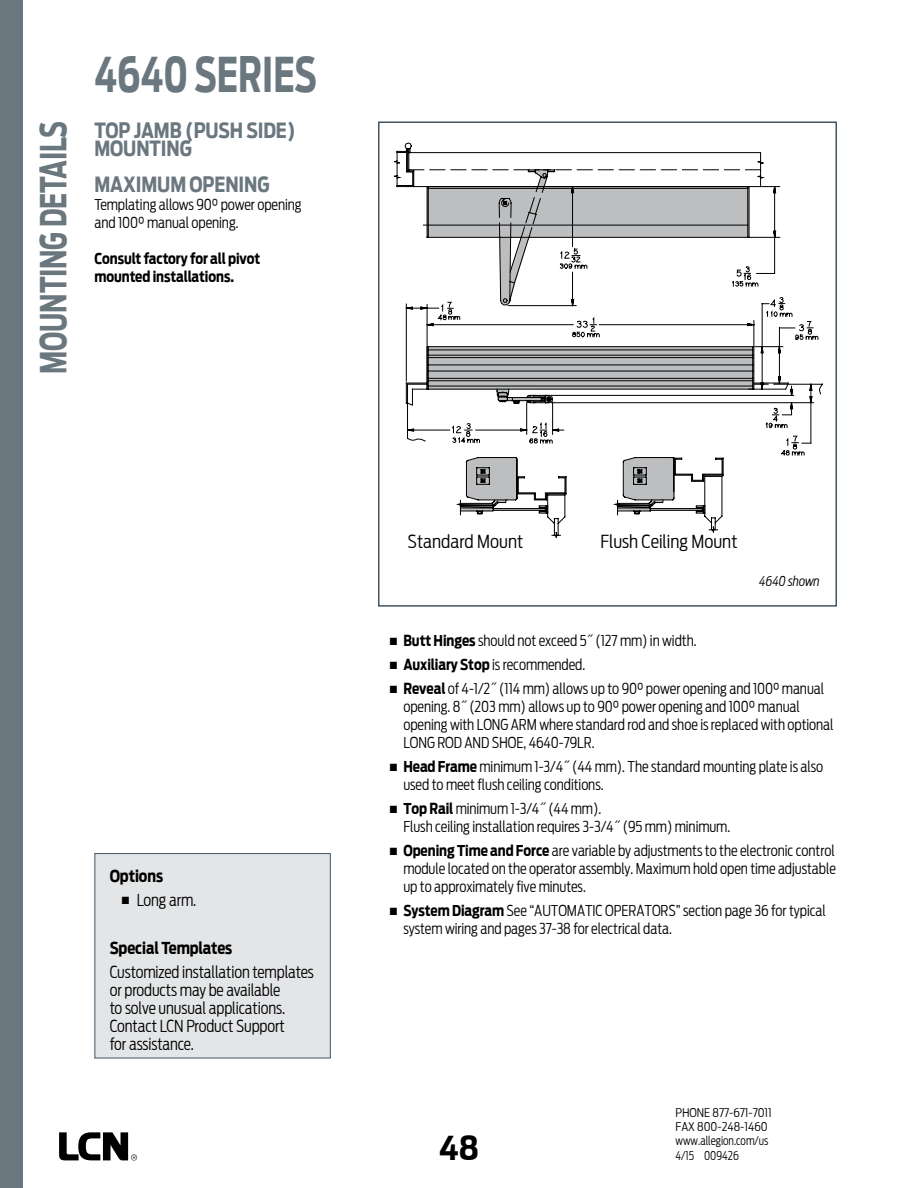
<style>
.page{position:relative;width:918px;height:1188px;background:#fff}
.page>*{position:absolute;margin:0;border:0;box-sizing:border-box;transform-origin:0 0}
.t1{font:700 48px "Antenna Cond";color:#6a777f;scale:.8 1}
.t2{font:700 36px "Antenna Cond";letter-spacing:-.005em;color:#6a777f;scale:.8 1}
.t3{font:700 33px "Antenna Cond";color:#000}
.t4{font:700 21px/18px "Antenna Cond";letter-spacing:-.005em;color:#6a777f;scale:.94 1}
.t5{font:300 18px "Antenna Cond";color:#000}
.t6{font:300 16.5px/18px "Antenna Cond";letter-spacing:-.005em;color:#000;scale:.94 1}
.t7{font:700 16.5px "Antenna Cond";letter-spacing:-.005em;color:#000;scale:.94 1}
.t8{font:300 15px/18px "Antenna Cond";letter-spacing:-.005em;color:#000;scale:.94 1}
.t9{font:700 15px/18px "Antenna Cond";letter-spacing:-.005em;color:#000;scale:.94 1}
.t10{font:italic 300 13.5px "Antenna Cond";letter-spacing:-.005em;color:#000;scale:.94 1}
.t11{font:300 12px/14.4px "Antenna Cond";color:#000}
.s1{font-weight:700}
</style>
<div class="page">
<div style="left:0;top:0;width:23px;height:1188px;background:#6a777f"></div>
<svg style="left:59px;top:1132px;width:78px;height:29px"></svg>
<svg style="left:394px;top:143px;width:371px;height:45px"></svg>
<svg style="left:401px;top:182px;width:422px;height:356px"></svg>
<svg style="left:423px;top:225px;width:388px;height:311px"></svg>
<div style="left:378px;top:122px;width:459px;height:485px;border:2px solid #455560"></div>
<div style="left:94px;top:853px;width:237px;height:205px;background:#e3e5e7;border:1px solid #455560"></div>
<p class="t2" style="left:32px;top:374px;width:318px;rotate:-90deg">MOUNTING DETAILS</p>
<p class="t1" style="left:94px;top:46px;width:279px">4640 SERIES</p>
<p class="t4" style="left:94px;top:122px;width:216px">TOP JAMB (PUSH SIDE)<br>MOUNTING</p>
<p class="t4" style="left:94px;top:176px;width:188px">MAXIMUM OPENING</p>
<p class="t8" style="left:94px;top:196px;width:222px">Templating allows 90° power opening and 100° manual opening.</p>
<p class="t9" style="left:94px;top:250px;width:178px">Consult factory for all pivot mounted installations.</p>
<p class="t7" style="left:110px;top:866px;width:58px">Options</p>
<p class="t6" style="left:122px;top:891px;width:81px">■ Long arm.</p>
<p class="t6" style="left:110px;top:936px;width:219px;line-height:24.2px"><span class="s1">Special Templates<br></span>Customized installation templates</p>
<p class="t6" style="left:110px;top:981px;width:188px">or products may be available to solve unusual applications.<br>Contact LCN Product Support for assistance.</p>
<p class="t5" style="left:408px;top:531px;width:117px">Standard Mount</p>
<p class="t5" style="left:600px;top:531px;width:139px">Flush Ceiling Mount</p>
<p class="t10" style="left:759px;top:573px;width:66px">4640 shown</p>
<p class="t8" style="left:390px;top:632px;width:328px">■ <span class="s1">Butt Hinges</span> should not exceed 5˝ (127 mm) in width.</p>
<p class="t8" style="left:390px;top:656px;width:209px">■ <span class="s1">Auxiliary Stop</span> is recommended.</p>
<p class="t8" style="left:403px;top:680px;width:459px;text-indent:-14px">■ <span class="s1">Reveal</span> of 4-1/2˝ (114 mm) allows up to 90° power opening and 100° manual opening. 8˝ (203 mm) allows up to 90° power opening and 100° manual opening with LONG ARM where standard rod and shoe is replaced with optional LONG ROD AND SHOE, 4640-79LR.</p>
<p class="t8" style="left:403px;top:758px;width:448px;text-indent:-14px">■ <span class="s1">Head Frame</span> minimum 1-3/4˝ (44 mm). The standard mounting plate is also used to meet flush ceiling conditions.</p>
<p class="t8" style="left:403px;top:800px;width:349px;text-indent:-14px">■ <span class="s1">Top Rail</span> minimum 1-3/4˝ (44 mm).<br>Flush ceiling installation requires 3-3/4˝ (95 mm) minimum.</p>
<p class="t8" style="left:403px;top:842px;width:462px;text-align:justify;text-indent:-14px">■ <span class="s1">Opening Time and Force</span> are variable by adjustments to the electronic control module located on the operator assembly. Maximum hold open time adjustable up to approximately five minutes.</p>
<p class="t8" style="left:403px;top:902px;width:451px;text-indent:-14px">■ <span class="s1">System Diagram</span> See “AUTOMATIC OPERATORS” section page 36 for typical system wiring and pages 37-38 for electrical data.</p>
<p class="t3" style="left:439px;top:1129px;width:41px">48</p>
<p class="t11" style="left:676px;top:1105px;width:98px">PHONE 877-671-7011<br>FAX 800-248-1460 www.allegion.com/us<br>4/15 009426</p>
</div>
